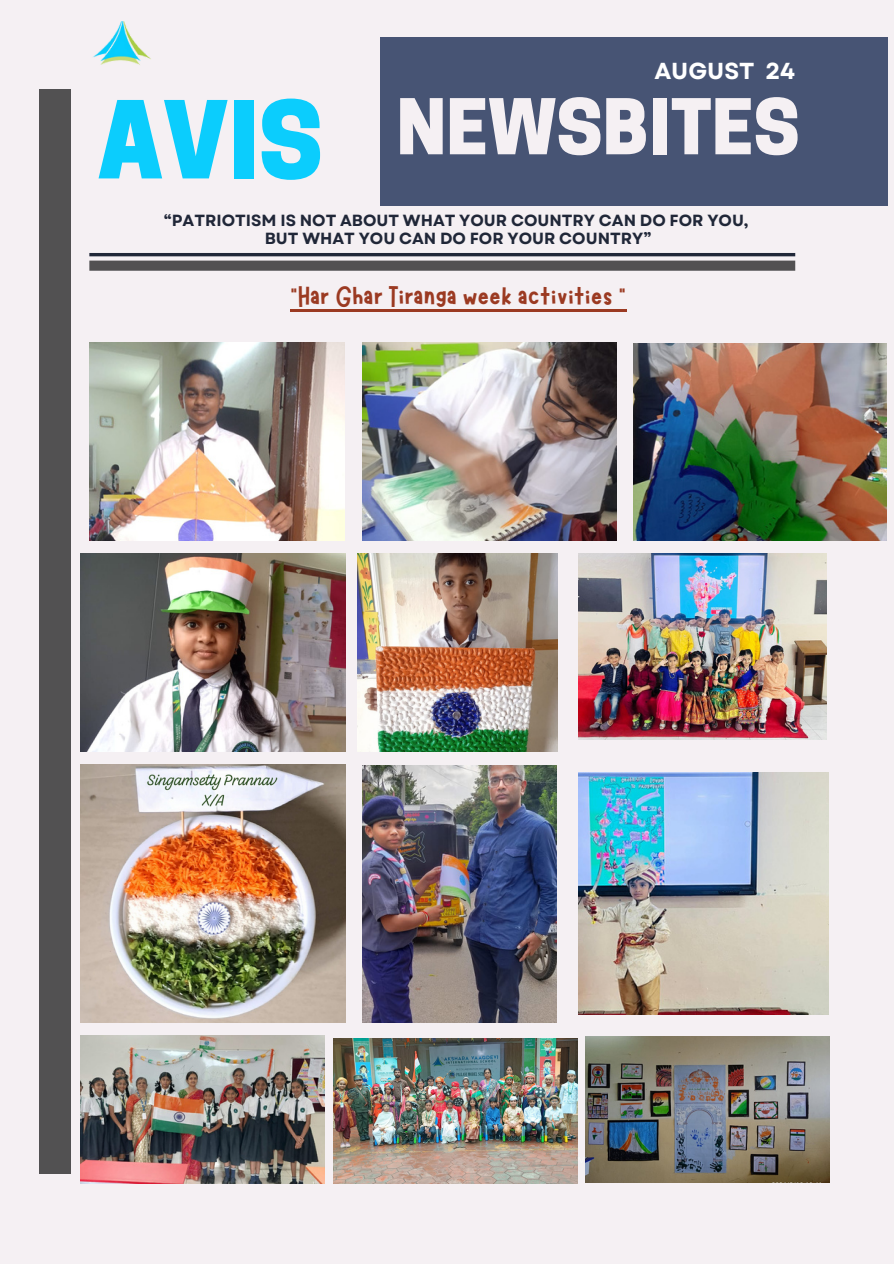
<style>
.page{position:relative;width:894px;height:1264px;background:#fff}
.page>*{position:absolute;margin:0;border:0;box-sizing:border-box;transform-origin:0 0}
.t1{font:800 100.5px "Cooper Hewitt";color:#0bcdfd}
.t2{font:800 72px "Cooper Hewitt";color:#f5f0f3}
.t3{font:30px "Marykate";color:#9b3a22}
.t4{font:700 23.1px "Garet";color:#fff}
.t5{font:700 16.2px/17.4px "Garet";color:#202738;text-align:center}
</style>
<div class="page">
<div style="left:0;top:0;width:893px;height:1263px;background:#f5f0f3"></div>
<hr style="left:89px;top:253px;width:706px;height:3px;background:#202738">
<div style="left:89px;top:260px;width:706px;height:11px;background:#525152"></div>
<div style="left:40px;top:89px;width:31px;height:1084px;background:#525152"></div>
<div style="left:379px;top:37px;width:507px;height:169px;background:#475474"></div>
<hr style="left:290px;top:309px;width:336px;height:2px;background:#9b3a22">
<img style="left:89px;top:343px;width:256px;height:198px">
<img style="left:362px;top:343px;width:254px;height:198px">
<img style="left:633px;top:343px;width:253px;height:197px">
<img style="left:80px;top:553px;width:265px;height:198px">
<img style="left:357px;top:553px;width:200px;height:198px">
<img style="left:578px;top:553px;width:248px;height:186px">
<img style="left:80px;top:764px;width:265px;height:258px">
<img style="left:362px;top:765px;width:195px;height:257px">
<img style="left:578px;top:772px;width:250px;height:242px">
<img style="left:80px;top:1035px;width:245px;height:148px">
<img style="left:585px;top:1036px;width:244px;height:146px">
<img style="left:333px;top:1038px;width:244px;height:145px">
<img style="left:93px;top:22px;width:58px;height:43px">
<h5 class="t4" style="left:654px;top:54px;width:142px">AUGUST 24</h5>
<p class="t1" style="left:98px;top:103px;width:227px">AVIS</p>
<h4 class="t2" style="left:396px;top:100px;width:404px">NEWSBITES</h4>
<h1 class="t5" style="left:164px;top:212px;width:586px">“PATRIOTISM IS NOT ABOUT WHAT YOUR COUNTRY CAN DO FOR YOU,<br>BUT WHAT YOU CAN DO FOR YOUR COUNTRY”</h1>
<h2 class="t3" style="left:290px;top:277px;width:335px">“Har Ghar Tiranga week activities “</h2>
</div>
